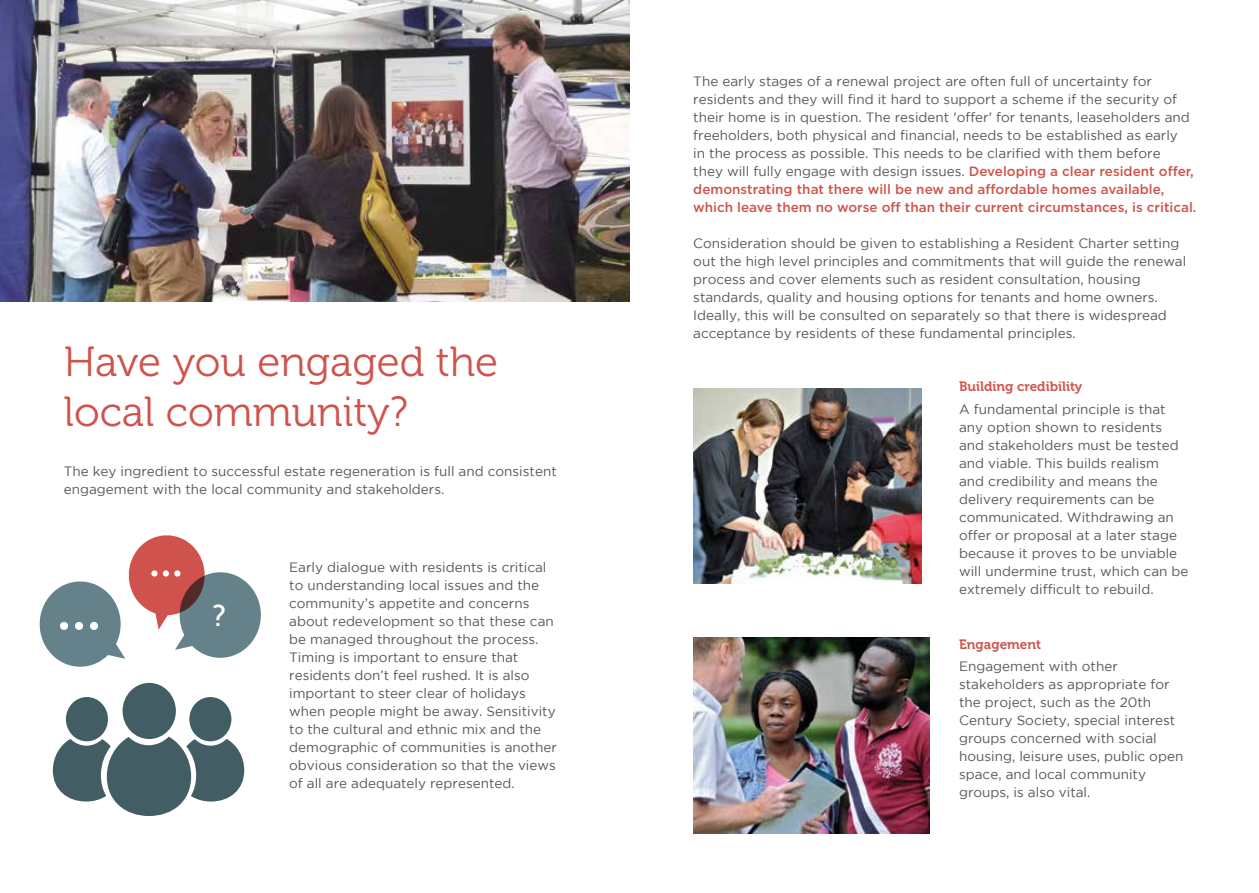
<style>
.page{position:relative;width:1259px;height:893px;background:#fff}
.page>*{position:absolute;margin:0;border:0;box-sizing:border-box;transform-origin:0 0}
.t1{font:42px/50.4px "Museo 300";color:#cf534c}
.t2{font:30px "Museo 500";color:#fff}
.t3{font:13.5px/18px "Gotham";color:#575756}
.t4{font:13.5px "Museo 700";color:#cf534c}
.s1{font-weight:500;color:#cf534c}
</style>
<div class="page">
<img style="left:0;top:0;width:629px;height:302px">
<img style="left:693px;top:388px;width:228px;height:196px">
<img style="left:693px;top:638px;width:236px;height:195px">
<div style="left:123px;top:683px;width:53px;height:56px;background:#425e64;border-radius:50%"></div>
<div style="left:189px;top:697px;width:42px;height:44px;background:#425e64;border-radius:50%"></div>
<div style="left:66px;top:697px;width:42px;height:44px;background:#425e64;border-radius:50%"></div>
<svg style="left:53px;top:737px;width:191px;height:79px"></svg>
<svg style="left:40px;top:535px;width:221px;height:132px"></svg>
<div style="left:60px;top:622px;width:8px;height:8px;background:#fff;border-radius:50%"></div>
<div style="left:75px;top:622px;width:8px;height:8px;background:#fff;border-radius:50%"></div>
<div style="left:90px;top:622px;width:8px;height:8px;background:#fff;border-radius:50%"></div>
<svg style="left:151px;top:570px;width:7px;height:7px"></svg>
<div style="left:163px;top:570px;width:6px;height:7px;background:#fff;border-radius:50%"></div>
<div style="left:174px;top:570px;width:6px;height:7px;background:#fff;border-radius:50%"></div>
<h1 class="t1" style="left:64px;top:337px;width:436px">Have you engaged the local community?</h1>
<p class="t3" style="left:64px;top:462px;width:494px">The key ingredient to successful estate regeneration is full and consistent engagement with the local community and stakeholders.</p>
<h2 class="t2" style="left:212px;top:599px;width:15px">?</h2>
<p class="t3" style="left:289px;top:558px;width:269px">Early dialogue with residents is critical to understanding local issues and the community’s appetite and concerns about redevelopment so that these can be managed throughout the process.<br>Timing is important to ensure that residents don’t feel rushed. It is also important to steer clear of holidays when people might be away. Sensitivity to the cultural and ethnic mix and the demographic of communities is another obvious consideration so that the views of all are adequately represented.</p>
<p class="t3" style="left:693px;top:72px;width:505px">The early stages of a renewal project are often full of uncertainty for residents and they will find it hard to support a scheme if the security of their home is in question. The resident 'offer' for tenants, leaseholders and freeholders, both physical and financial, needs to be established as early<br>in the process as possible. This needs to be clarified with them before<br>they will fully engage with design issues. <span class="s1">Developing a clear resident offer, demonstrating that there will be new and affordable homes available, which leave them no worse off than their current circumstances, is critical.</span></p>
<p class="t3" style="left:693px;top:234px;width:494px">Consideration should be given to establishing a Resident Charter setting out the high level principles and commitments that will guide the renewal process and cover elements such as resident consultation, housing standards, quality and housing options for tenants and home owners.<br>Ideally, this will be consulted on separately so that there is widespread acceptance by residents of these fundamental principles.</p>
<p class="t4" style="left:959px;top:379px;width:125px">Building credibility</p>
<p class="t3" style="left:959px;top:400px;width:231px">A fundamental principle is that any option shown to residents and stakeholders must be tested and viable. This builds realism<br>and credibility and means the delivery requirements can be communicated. Withdrawing an offer or proposal at a later stage because it proves to be unviable will undermine trust, which can be extremely difficult to rebuild.</p>
<p class="t4" style="left:959px;top:637px;width:84px">Engagement</p>
<p class="t3" style="left:959px;top:657px;width:226px">Engagement with other stakeholders as appropriate for the project, such as the 20th<br>Century Society, special interest groups concerned with social housing, leisure uses, public open space, and local community groups, is also vital.</p>
</div>
